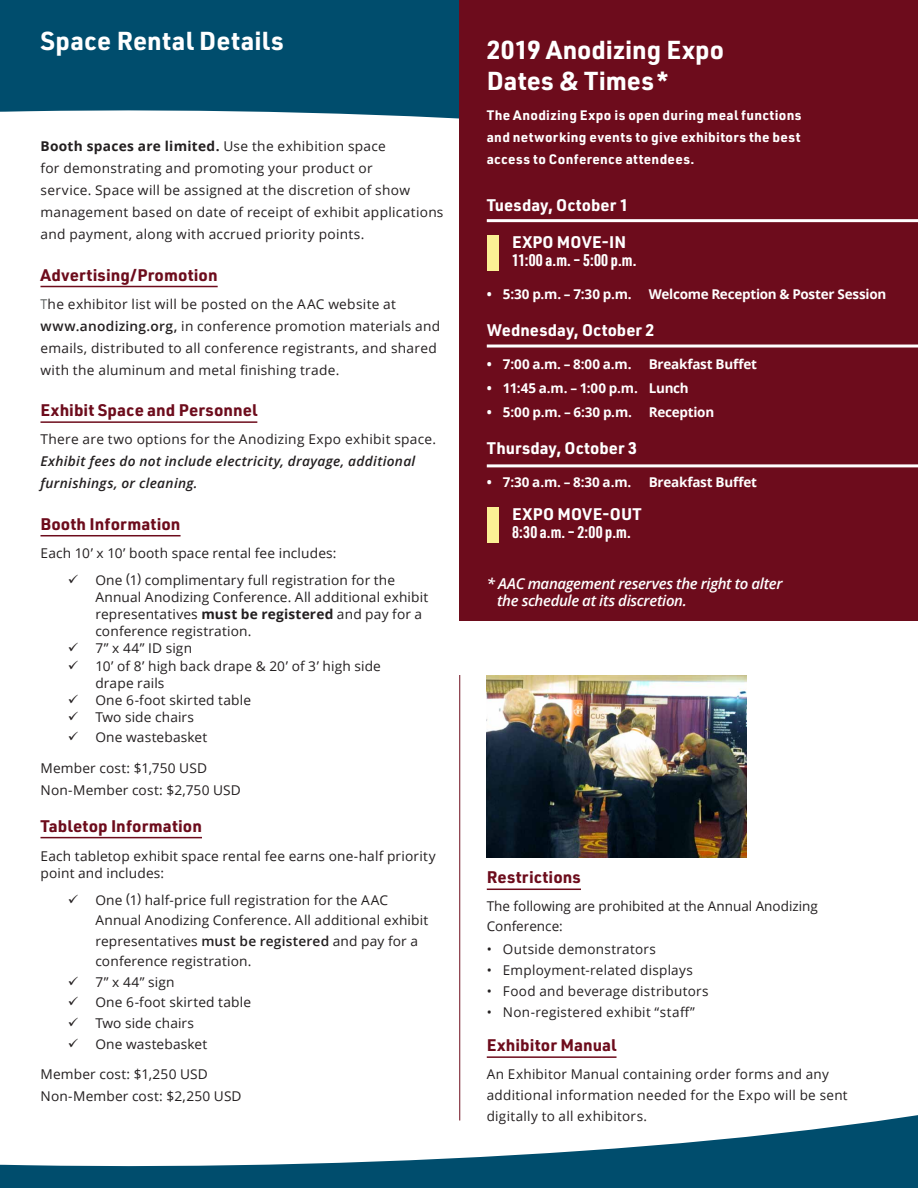
<style>
.page{position:relative;width:918px;height:1188px;background:#fff}
.page>*{position:absolute;margin:0;border:0;box-sizing:border-box;transform-origin:0 0}
.t1{font:700 25.5px/31.5px "URWDIN";letter-spacing:.005em;color:#fff}
.t2{font:700 16.5px "URWDIN";letter-spacing:.005em;color:#6d0c1c}
.t3{font:700 16.5px "URWDIN";letter-spacing:.005em;color:#fff}
.t4{font:700 16.5px "URWDIN Cond";letter-spacing:.02em;color:#fff}
.t5{font:700 16.5px "URWDIN";letter-spacing:.025em;color:#fff}
.t6{font:italic 600 15px/16.5px "Open Sans";letter-spacing:-.025em;color:#fff}
.t7{font:13.5px/22px "Open Sans";letter-spacing:.015em;color:#231f20}
.t8{font:700 13.5px "Open Sans";letter-spacing:-.015em;color:#fff}
.t9{font:700 13.5px/22.2px "URWDIN";letter-spacing:.03em;color:#fff;text-align:justify}
.t10{font:italic 600 13.5px/22px "Open Sans";letter-spacing:.02em;color:#231f20}
.s1{font-weight:700}
.s2{color:#575b5a}
.s3{font-weight:600}
.s4{font-size:22.5px}
</style>
<div class="page">
<div style="left:0;top:0;width:459px;height:119px;background:#004d6d"></div>
<div style="left:459px;top:0;width:459px;height:621px;background:#6d0c1c"></div>
<div style="left:488px;top:507px;width:12px;height:35px;background:#fbf094"></div>
<hr style="left:40px;top:286px;width:178px;height:1px;background:#6d0c1c">
<hr style="left:40px;top:421px;width:217px;height:2px;background:#6d0c1c">
<hr style="left:40px;top:535px;width:141px;height:1px;background:#6d0c1c">
<hr style="left:40px;top:837px;width:162px;height:1px;background:#6d0c1c">
<hr style="left:487px;top:889px;width:94px;height:1px;background:#6d0c1c">
<hr style="left:487px;top:1056px;width:130px;height:2px;background:#6d0c1c">
<div style="left:488px;top:236px;width:12px;height:35px;background:#fbf094"></div>
<hr style="left:487px;top:219px;width:431px;height:3px;background:#fff">
<hr style="left:487px;top:345px;width:431px;height:3px;background:#fff">
<hr style="left:487px;top:464px;width:431px;height:3px;background:#fff">
<img style="left:486px;top:675px;width:260px;height:183px">
<hr style="left:459px;top:675px;width:1px;height:445px;background:#6d0c1c">
<svg style="left:0;top:1067px;width:918px;height:121px"></svg>
<h1 class="t1" style="left:40px;top:24px;width:245px">Space Rental Details</h1>
<p class="t7" style="left:40px;top:135px;width:405px"><span class="s1">Booth spaces are limited.</span> Use the exhibition space<br>for demonstrating and promoting your product or<br>service. Space will be assigned at the discretion of show management based on date of receipt of exhibit applications and payment, along with accrued priority points.</p>
<p class="t2" style="left:40px;top:263px;width:179px">Advertising/Promotion</p>
<p class="t7" style="left:40px;top:292px;width:401px"><span class="s2">T</span>he exhibitor list will be posted on the AAC website at <span class="s3">www.anodizing.org,</span> in conference promotion materials and emails, distributed to all conference registrants, and shared with the aluminum and metal finishing trade.</p>
<p class="t2" style="left:40px;top:399px;width:218px">Exhibit Space and Personnel</p>
<p class="t7" style="left:40px;top:428px;width:397px">There are two options for the Anodizing Expo exhibit space.</p>
<p class="t10" style="left:40px;top:450px;width:376px">Exhibit fees do not include electricity, drayage, additional furnishings, or cleaning.</p>
<p class="t2" style="left:40px;top:512px;width:142px">Booth Information</p>
<p class="t7" style="left:40px;top:541px;width:298px">Each 10’ x 10’ booth space rental fee includes:</p>
<p class="t7" style="left:95px;top:571px;width:334px;line-height:17.2px;text-indent:-27px">✓ One (1) complimentary full registration for the Annual Anodizing Conference. All additional exhibit representatives <span class="s1">must be registered</span> and pay for a conference registration.</p>
<p class="t7" style="left:68px;top:637px;width:126px">✓ 7” x 44” ID sign</p>
<p class="t7" style="left:95px;top:657px;width:287px;line-height:17.2px;text-indent:-27px">✓ 10’ of 8’ high back drape &amp; 20’ of 3’ high side drape rails</p>
<p class="t7" style="left:68px;top:689px;width:185px">✓ One 6-foot skirted table</p>
<p class="t7" style="left:68px;top:706px;width:128px">✓ Two side chairs</p>
<p class="t7" style="left:68px;top:726px;width:141px">✓ One wastebasket</p>
<p class="t7" style="left:41px;top:757px;width:202px;line-height:21.6px">Member cost: $1,750 USD<br>Non-Member cost: $2,750 USD</p>
<p class="t2" style="left:40px;top:814px;width:163px">Tabletop Information</p>
<p class="t7" style="left:40px;top:847px;width:397px;line-height:17.2px">Each tabletop exhibit space rental fee earns one-half priority point and includes:</p>
<p class="t7" style="left:95px;top:889px;width:334px;line-height:20.5px;text-indent:-27px">✓ One (1) half-price full registration for the AAC Annual Anodizing Conference. All additional exhibit representatives <span class="s3">must be registered</span> and pay for a conference registration.</p>
<p class="t7" style="left:68px;top:970px;width:108px">✓ 7” x 44” sign</p>
<p class="t7" style="left:68px;top:991px;width:185px">✓ One 6-foot skirted table</p>
<p class="t7" style="left:68px;top:1011px;width:128px">✓ Two side chairs</p>
<p class="t7" style="left:68px;top:1032px;width:141px">✓ One wastebasket</p>
<p class="t7" style="left:41px;top:1063px;width:203px;line-height:21.6px">Member cost: $1,250 USD<br>Non-Member cost: $2,250 USD</p>
<h1 class="t1" style="left:487px;top:33px;width:239px">2019 Anodizing Expo<br>Dates &amp; Times<span class="s4">*</span></h1>
<p class="t9" style="left:487px;top:103px;width:316px">The Anodizing Expo is open during meal functions and networking events to give exhibitors the best access to Conference attendees.</p>
<p class="t3" style="left:487px;top:193px;width:143px">Tuesday, October 1</p>
<p class="t3" style="left:512px;top:231px;width:115px">EXPO MOVE-IN</p>
<p class="t4" style="left:512px;top:249px;width:126px">11:00 a.m. – 5:00 p.m.</p>
<p class="t8" style="left:487px;top:285px;width:146px">• 5:30 p.m. – 7:30 p.m.</p>
<p class="t8" style="left:649px;top:285px;width:239px">Welcome Reception &amp; Poster Session</p>
<p class="t3" style="left:487px;top:319px;width:169px">Wednesday, October 2</p>
<p class="t8" style="left:487px;top:355px;width:146px">• 7:00 a.m. – 8:00 a.m.</p>
<p class="t8" style="left:649px;top:355px;width:110px">Breakfast Buffet</p>
<p class="t8" style="left:487px;top:379px;width:204px">• 11:45 a.m. – 1:00 p.m. Lunch</p>
<p class="t8" style="left:487px;top:402px;width:229px">• 5:00 p.m. – 6:30 p.m. Reception</p>
<p class="t3" style="left:487px;top:437px;width:152px">Thursday, October 3</p>
<p class="t8" style="left:487px;top:472px;width:146px">• 7:30 a.m. – 8:30 a.m.</p>
<p class="t8" style="left:649px;top:472px;width:110px">Breakfast Buffet</p>
<p class="t5" style="left:512px;top:503px;width:131px">EXPO MOVE-OUT</p>
<p class="t4" style="left:512px;top:521px;width:120px">8:30 a.m. – 2:00 p.m.</p>
<p class="t6" style="left:497px;top:575px;width:287px;text-indent:-10px">* AAC management reserves the right to alter the schedule at its discretion.</p>
<p class="t2" style="left:487px;top:866px;width:96px">Restrictions</p>
<p class="t7" style="left:487px;top:896px;width:333px;line-height:19.5px">The following are prohibited at the Annual Anodizing<br>Conference:</p>
<p class="t7" style="left:487px;top:938px;width:171px">• Outside demonstrators</p>
<p class="t7" style="left:487px;top:959px;width:208px">• Employment-related displays</p>
<p class="t7" style="left:487px;top:980px;width:223px">• Food and beverage distributors</p>
<p class="t7" style="left:487px;top:1000px;width:210px">• Non-registered exhibit “staff”</p>
<p class="t2" style="left:487px;top:1034px;width:131px">Exhibitor Manual</p>
<p class="t7" style="left:487px;top:1063px;width:362px;line-height:21px">An Exhibitor Manual containing order forms and any additional information needed for the Expo will be sent digitally to all exhibitors.</p>
</div>
